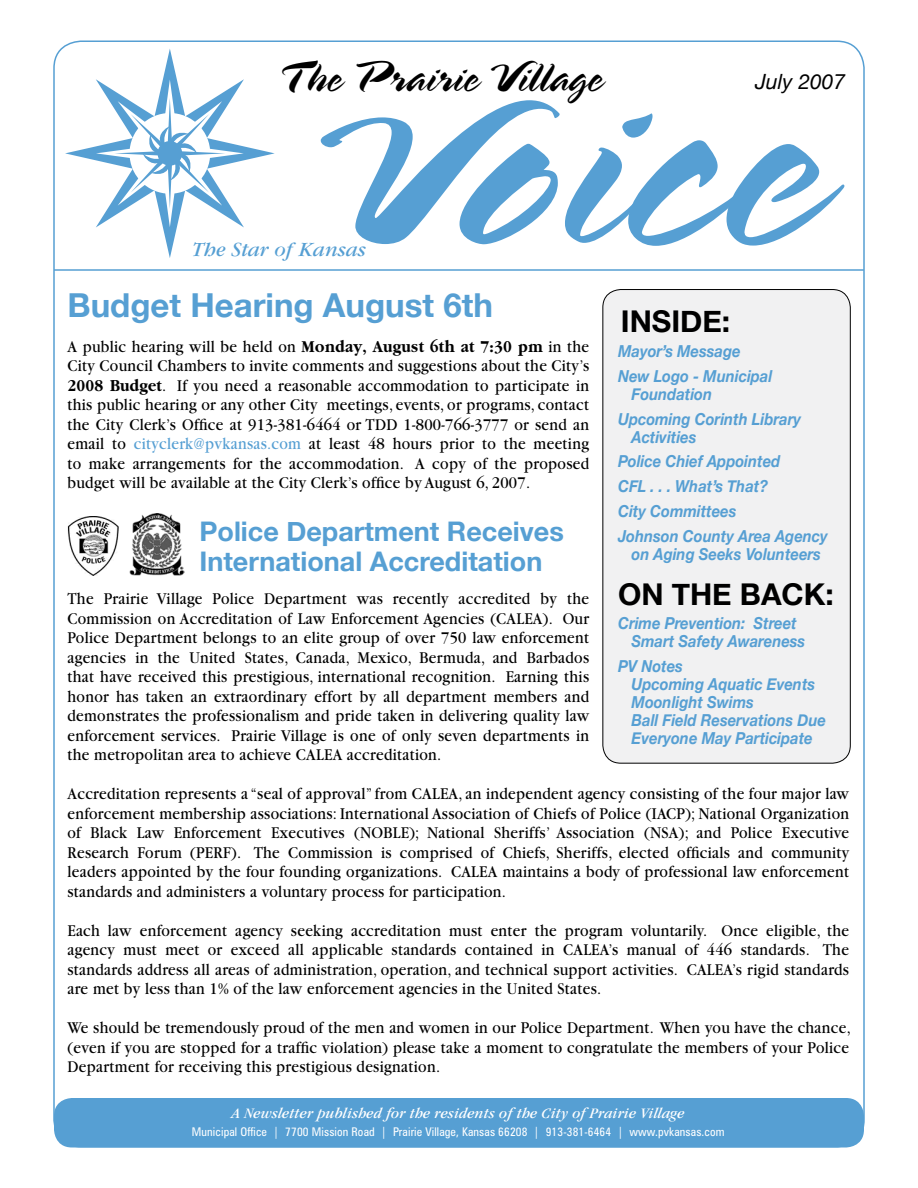
<style>
.page{position:relative;width:918px;height:1188px;background:#fff}
.page>*{position:absolute;margin:0;border:0;box-sizing:border-box;transform-origin:0 0}
.t1{font:270px "Spring LP";color:#569fd3;scale:1.1 1}
.t2{font:45px "Spring LP";letter-spacing:.01em;color:#000}
.t3{font:700 33px "Helvetica Neue";color:#569fd3}
.t4{font:700 30px "Helvetica Neue";color:#000}
.t5{font:700 27px/30px "Helvetica Neue";color:#569fd3}
.t6{font:italic 21px "Garamond";color:#569fd3}
.t7{font:italic 21px "Helvetica Neue";color:#000}
.t8{font:17.25px/19.5px "Garamond";letter-spacing:.02em;color:#000;text-align:justify;scale:.9 1}
.t9{font:italic 700 16.5px/24.8px "Helvetica Neue";color:#569fd3;scale:.9 1}
.t10{font:italic condensed 15px "Garamond";letter-spacing:.01em;color:#fff;scale:1.2 1}
.t11{font:condensed 12px "Zurich BT";letter-spacing:.01em;color:#fff}
.s1{font-size:210px}
.s2{font-weight:700}
.s3{color:#569fd3}
</style>
<div class="page">
<div style="left:54px;top:1098px;width:810px;height:50px;background:#569fd3;border-radius:18px"></div>
<hr style="left:54px;top:269px;width:810px;height:2px;background:#569fd3">
<div style="left:603px;top:290px;width:247px;height:473px;background:#f1f1f2;border-radius:18px"></div>
<div style="left:603px;top:289px;width:247px;height:474px;border:1px solid #000;border-radius:18px"></div>
<svg style="left:65px;top:49px;width:210px;height:209px"></svg>
<svg style="left:96px;top:80px;width:148px;height:147px"></svg>
<div style="left:158px;top:141px;width:24px;height:25px;background:#569fd3;border-radius:50%"></div>
<img style="left:67px;top:516px;width:52px;height:60px">
<img style="left:129px;top:514px;width:56px;height:61px">
<h2 class="t2" style="left:277px;top:51px;width:327px">T he Prairie Village</h2>
<p class="t7" style="left:755px;top:69px;width:91px">July 2007</p>
<h1 class="t1" style="left:302px;top:1px;width:470px"><span class="s1">V</span>oice</h1>
<p class="t6" style="left:192px;top:238px;width:175px">The Star of Kansas</p>
<h3 class="t3" style="left:68px;top:285px;width:427px">Budget Hearing August 6th</h3>
<h3 class="t4" style="left:621px;top:303px;width:111px">INSIDE:</h3>
<p class="t9" style="left:618px;top:339px;width:173px">Mayor’s Message<br>New Logo - Municipal</p>
<p class="t9" style="left:618px;top:381px;width:205px;text-indent:14px">Foundation<br>Upcoming Corinth Library</p>
<p class="t9" style="left:618px;top:424px;width:235px;text-indent:14px">Activities<br>Police Chief Appointed<br>CFL . . . What’s That?<br>City Committees<br>Johnson County Area Agency</p>
<p class="t9" style="left:632px;top:541px;width:212px">on Aging Seeks Volunteers</p>
<h3 class="t4" style="left:618px;top:575px;width:217px">ON THE BACK:</h3>
<p class="t9" style="left:632px;top:614px;width:195px;line-height:18px;text-indent:-14px">Crime Prevention: Street<br>Smart Safety Awareness</p>
<p class="t9" style="left:632px;top:657px;width:218px;line-height:18px;text-indent:-14px">PV Notes<br>Upcoming Aquatic Events<br>Moonlight Swims<br>Ball Field Reservations Due<br>Everyone May Participate</p>
<p class="t8" style="left:68px;top:337px;width:581px">A public hearing will be held on <span class="s2">Monday, August 6th at 7:30 pm</span> in the City Council Chambers to invite comments and suggestions about the City’s <span class="s2">2008 Budget</span>. If you need a reasonable accommodation to participate in this public hearing or any other City meetings, events, or programs, contact the City Clerk’s Office at 913-381-6464 or TDD 1-800-766-3777 or send an email to <span class="s3">cityclerk@pvkansas.com</span> at least 48 hours prior to the meeting to make arrangements for the accommodation. A copy of the proposed budget will be available at the City Clerk’s office by August 6, 2007.</p>
<h3 class="t5" style="left:200px;top:516px;width:366px">Police Department Receives<br>International Accreditation</h3>
<p class="t8" style="left:68px;top:590px;width:581px">The Prairie Village Police Department was recently accredited by the Commission on Accreditation of Law Enforcement Agencies (CALEA). Our Police Department belongs to an elite group of over 750 law enforcement agencies in the United States, Canada, Mexico, Bermuda, and Barbados that have received this prestigious, international recognition. Earning this honor has taken an extraordinary effort by all department members and demonstrates the professionalism and pride taken in delivering quality law enforcement services. Prairie Village is one of only seven departments in the metropolitan area to achieve CALEA accreditation.</p>
<p class="t8" style="left:68px;top:785px;width:870px">Accreditation represents a “seal of approval” from CALEA, an independent agency consisting of the four major law enforcement membership associations: International Association of Chiefs of Police (IACP); National Organization of Black Law Enforcement Executives (NOBLE); National Sheriffs’ Association (NSA); and Police Executive Research Forum (PERF). The Commission is comprised of Chiefs, Sheriffs, elected officials and community leaders appointed by the four founding organizations. CALEA maintains a body of professional law enforcement standards and administers a voluntary process for participation.</p>
<p class="t8" style="left:68px;top:921px;width:870px">Each law enforcement agency seeking accreditation must enter the program voluntarily. Once eligible, the agency must meet or exceed all applicable standards contained in CALEA’s manual of 446 standards. The standards address all areas of administration, operation, and technical support activities. CALEA’s rigid standards are met by less than 1% of the law enforcement agencies in the United States.</p>
<p class="t8" style="left:68px;top:1019px;width:872px">We should be tremendously proud of the men and women in our Police Department. When you have the chance, (even if you are stopped for a traffic violation) please take a moment to congratulate the members of your Police Department for receiving this prestigious designation.</p>
<p class="t10" style="left:232px;top:1105px;width:379px">A Newsletter published for the residents of the City of Prairie Village</p>
<p class="t11" style="left:192px;top:1125px;width:534px">Municipal Office | 7700 Mission Road | Prairie Village, Kansas 66208 | 913-381-6464 | www.pvkansas.com</p>
</div>
